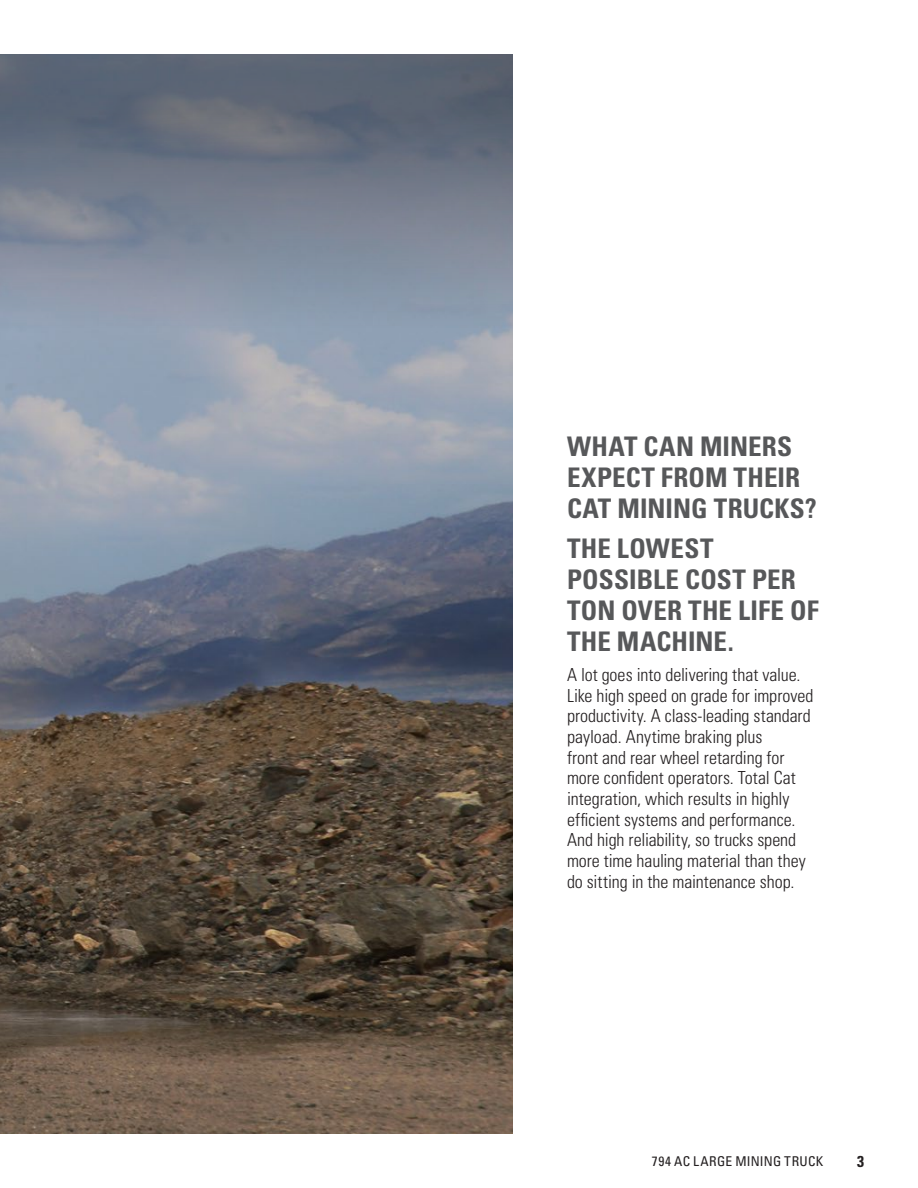
<style>
.page{position:relative;width:918px;height:1188px;background:#fff}
.page>*{position:absolute;margin:0;border:0;box-sizing:border-box;transform-origin:0 0}
.bold_subhead{font:700 condensed 27px/31px "Univers LT Std";letter-spacing:.005em;color:#57585a}
.Copy{font:300 condensed 18px/20.7px "Univers LT Std";color:#231f20}
.t1{font:700 condensed 15.75px "Univers LT Std";color:#231f20}
.t2{font:condensed 13.5px "Univers LT Std";letter-spacing:.025em;color:#231f20}
</style>
<div class="page">
<img style="left:0;top:346px;width:513px;height:788px">
<svg style="left:0;top:54px;width:513px;height:292px;background:#757f8f"></svg>
<p class="bold_subhead" style="left:567px;top:431px;width:251px">WHAT CAN MINERS<br>EXPECT FROM THEIR<br>CAT MINING TRUCKS?</p>
<p class="bold_subhead" style="left:567px;top:533px;width:253px">THE LOWEST<br>POSSIBLE COST PER<br>TON OVER THE LIFE OF<br>THE MACHINE.</p>
<p class="Copy" style="left:567px;top:664px;width:248px">A lot goes into delivering that value.<br>Like high speed on grade for improved productivity. A class-leading standard payload. Anytime braking plus<br>front and rear wheel retarding for more confident operators. Total Cat integration, which results in highly efficient systems and performance.<br>And high reliability, so trucks spend more time hauling material than they do sitting in the maintenance shop.</p>
<p class="t2" style="left:652px;top:1153px;width:173px">794 AC LARGE MINING TRUCK</p>
<p class="t1" style="left:857px;top:1151px;width:8px">3</p>
</div>
